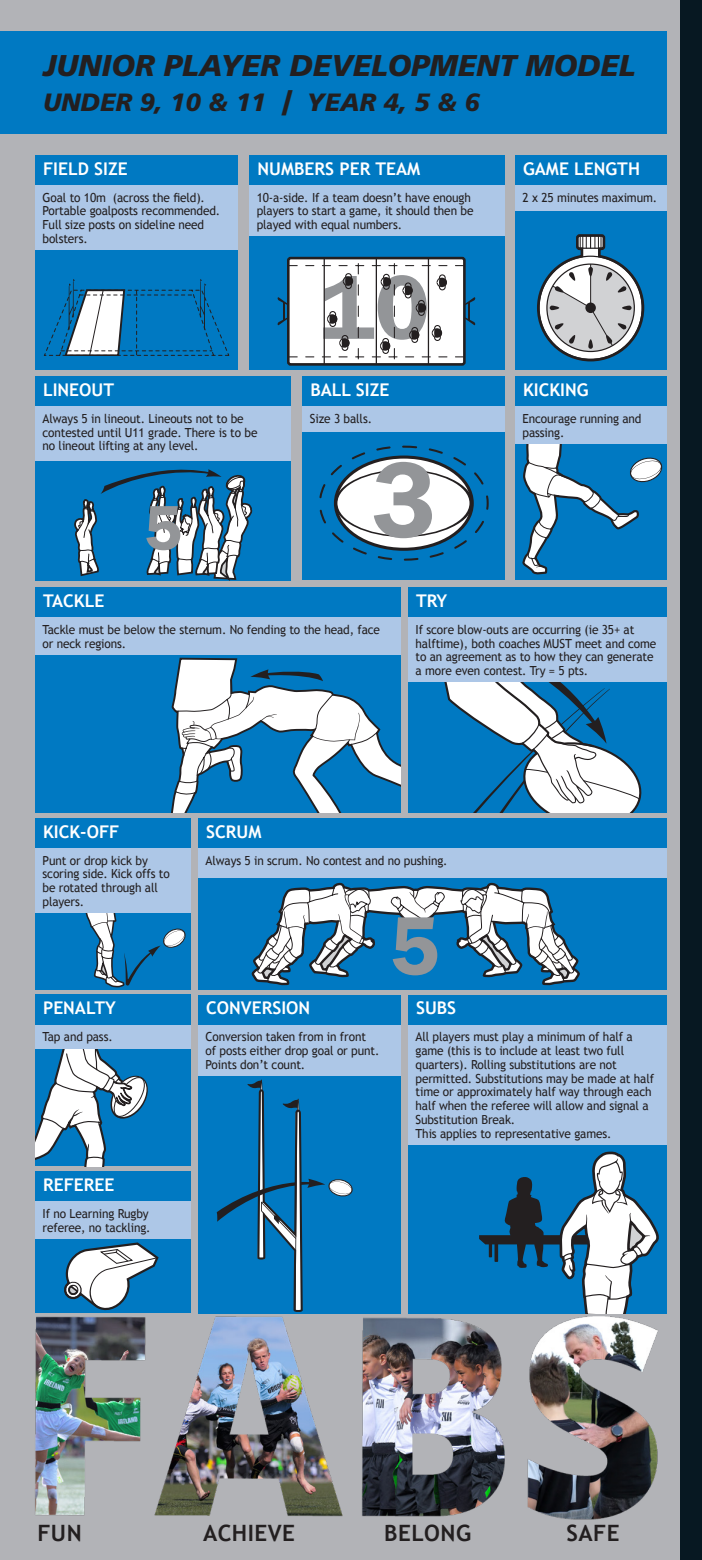
<style>
.page{position:relative;width:702px;height:1560px;background:#fff}
.page>*{position:absolute;margin:0;border:0;box-sizing:border-box;transform-origin:0 0}
.t1{font:italic 900 30px "Frutiger";color:#231f20}
.t2{font:italic 900 25px "Frutiger";color:#231f20}
.t3{font:700 22.5px "Trebuchet MS";letter-spacing:.02em;color:#231f20}
.t4{font:700 17.5px "Trebuchet MS";color:#fff}
.t5{font:12.5px/13.8px "Trebuchet MS";letter-spacing:-.01em;color:#231f20;scale:.95 1}
.s1{font-size:35px}
</style>
<div class="page">
<div style="left:0;top:0;width:702px;height:1559px;background:#b2b3b7"></div>
<div style="left:680px;top:0;width:22px;height:1559px;background:#071822"></div>
<div style="left:0;top:31px;width:666px;height:102px;background:#0079c2"></div>
<div style="left:35px;top:155px;width:202px;height:215px;background:#0079c2"></div>
<div style="left:198px;top:994px;width:202px;height:319px;background:#0079c2"></div>
<div style="left:35px;top:376px;width:256px;height:204px;background:#0079c2"></div>
<div style="left:35px;top:587px;width:365px;height:225px;background:#0079c2"></div>
<svg style="left:171px;top:657px;width:229px;height:155px"></svg>
<div style="left:408px;top:587px;width:258px;height:225px;background:#0079c2"></div>
<svg style="left:444px;top:682px;width:198px;height:130px"></svg>
<div style="left:198px;top:818px;width:468px;height:171px;background:#0079c2"></div>
<div style="left:515px;top:155px;width:151px;height:215px;background:#0079c2"></div>
<div style="left:249px;top:155px;width:256px;height:215px;background:#0079c2"></div>
<svg style="left:44px;top:279px;width:185px;height:76px"></svg>
<div style="left:288px;top:258px;width:176px;height:106px;background:#fff;border-radius:2px"></div>
<div style="left:287px;top:257px;width:178px;height:108px;border:3px solid #231f20;border-radius:2px"></div>
<hr style="left:375px;top:259px;width:2px;height:104px;background:#231f20">
<hr style="left:323px;top:259px;width:2px;height:104px;background:#231f20">
<hr style="left:428px;top:259px;width:1px;height:104px;background:#231f20">
<svg style="left:277px;top:296px;width:11px;height:30px"></svg>
<svg style="left:464px;top:296px;width:12px;height:30px"></svg>
<svg style="left:322px;top:263px;width:125px;height:96px"></svg>
<div style="left:35px;top:185px;width:202px;height:65px;background:#adc7e7"></div>
<div style="left:198px;top:1024px;width:202px;height:51px;background:#adc7e7"></div>
<div style="left:35px;top:818px;width:156px;height:171px;background:#0079c2"></div>
<svg style="left:85px;top:913px;width:101px;height:75px"></svg>
<div style="left:35px;top:994px;width:156px;height:171px;background:#0079c2"></div>
<svg style="left:35px;top:1048px;width:113px;height:117px"></svg>
<div style="left:35px;top:848px;width:156px;height:65px;background:#adc7e7"></div>
<div style="left:35px;top:1024px;width:156px;height:24px;background:#adc7e7"></div>
<div style="left:515px;top:376px;width:151px;height:204px;background:#0079c2"></div>
<svg style="left:522px;top:443px;width:140px;height:132px"></svg>
<div style="left:515px;top:406px;width:151px;height:37px;background:#adc7e7"></div>
<div style="left:408px;top:994px;width:258px;height:319px;background:#0079c2"></div>
<svg style="left:479px;top:1151px;width:180px;height:153px"></svg>
<div style="left:408px;top:1024px;width:258px;height:120px;background:#adc7e7"></div>
<div style="left:35px;top:406px;width:256px;height:55px;background:#adc7e7"></div>
<div style="left:35px;top:617px;width:365px;height:37px;background:#adc7e7"></div>
<div style="left:408px;top:617px;width:258px;height:65px;background:#adc7e7"></div>
<div style="left:198px;top:848px;width:468px;height:29px;background:#adc7e7"></div>
<div style="left:515px;top:185px;width:151px;height:26px;background:#adc7e7"></div>
<div style="left:249px;top:185px;width:256px;height:51px;background:#adc7e7"></div>
<svg style="left:537px;top:234px;width:108px;height:128px"></svg>
<svg style="left:74px;top:469px;width:179px;height:111px"></svg>
<svg style="left:251px;top:882px;width:329px;height:103px"></svg>
<div style="left:303px;top:376px;width:202px;height:204px;background:#0079c2"></div>
<div style="left:303px;top:406px;width:202px;height:26px;background:#adc7e7"></div>
<svg style="left:319px;top:445px;width:170px;height:116px"></svg>
<svg style="left:217px;top:1079px;width:136px;height:225px"></svg>
<div style="left:35px;top:1171px;width:156px;height:142px;background:#0079c2"></div>
<div style="left:35px;top:1201px;width:156px;height:37px;background:#adc7e7"></div>
<svg style="left:64px;top:1242px;width:95px;height:62px"></svg>
<img style="left:35px;top:1304px;width:632px;height:216px">
<p class="t1" style="left:43px;top:48px;width:594px">JUNIOR PLAYER DEVELOPMENT MODEL</p>
<p class="t2" style="left:43px;top:87px;width:438px">UNDER 9, 10 &amp; 11 <span class="s1">/</span> YEAR 4, 5 &amp; 6</p>
<p class="t4" style="left:43px;top:157px;width:86px">FIELD SIZE</p>
<p class="t5" style="left:43px;top:190px;width:188px">Goal to 10m (across the field).<br>Portable goalposts recommended.<br>Full size posts on sideline need bolsters.</p>
<p class="t4" style="left:257px;top:157px;width:164px">NUMBERS PER TEAM</p>
<p class="t4" style="left:523px;top:157px;width:118px">GAME LENGTH</p>
<p class="t5" style="left:257px;top:190px;width:227px">10-a-side. If a team doesn’t have enough</p>
<p class="t5" style="left:522px;top:190px;width:143px">2 x 25 minutes maximum.</p>
<p class="t5" style="left:257px;top:204px;width:230px">players to start a game, it should then be played with equal numbers.</p>
<p class="t4" style="left:43px;top:378px;width:73px">LINEOUT</p>
<p class="t5" style="left:43px;top:411px;width:228px">Always 5 in lineout. Lineouts not to be contested until U11 grade. There is to be no lineout lifting at any level.</p>
<p class="t4" style="left:310px;top:378px;width:81px">BALL SIZE</p>
<p class="t5" style="left:310px;top:411px;width:67px">Size 3 balls.</p>
<p class="t4" style="left:43px;top:589px;width:63px">TACKLE</p>
<p class="t4" style="left:416px;top:589px;width:33px">TRY</p>
<p class="t4" style="left:523px;top:378px;width:67px">KICKING</p>
<p class="t5" style="left:522px;top:411px;width:127px">Encourage running and passing.</p>
<p class="t5" style="left:43px;top:622px;width:357px">Tackle must be below the sternum. No fending to the head, face or neck regions.</p>
<p class="t5" style="left:415px;top:622px;width:255px">If score blow-outs are occurring (ie 35+ at halftime), both coaches MUST meet and come to an agreement as to how they can generate a more even contest. Try = 5 pts.</p>
<p class="t4" style="left:43px;top:820px;width:78px">KICK-OFF</p>
<p class="t5" style="left:43px;top:853px;width:135px">Punt or drop kick by scoring side. Kick offs to be rotated through all players.</p>
<p class="t4" style="left:206px;top:820px;width:57px">SCRUM</p>
<p class="t5" style="left:206px;top:853px;width:256px">Always 5 in scrum. No contest and no pushing.</p>
<p class="t4" style="left:43px;top:997px;width:74px">PENALTY</p>
<p class="t5" style="left:43px;top:1030px;width:75px">Tap and pass.</p>
<p class="t4" style="left:43px;top:1173px;width:73px">REFEREE</p>
<p class="t5" style="left:43px;top:1206px;width:115px">If no Learning Rugby referee, no tackling.</p>
<p class="t4" style="left:206px;top:997px;width:106px">CONVERSION</p>
<p class="t5" style="left:206px;top:1030px;width:184px">Conversion taken from in front of posts either drop goal or punt.<br>Points don’t count.</p>
<p class="t4" style="left:416px;top:997px;width:42px">SUBS</p>
<p class="t5" style="left:415px;top:1030px;width:253px">All players must play a minimum of half a game (this is to include at least two full quarters). Rolling substitutions are not permitted. Substitutions may be made at half time or approximately half way through each half when the referee will allow and signal a Substitution Break.<br>This applies to representative games.</p>
<p class="t3" style="left:37px;top:1518px;width:46px">FUN</p>
<p class="t3" style="left:203px;top:1518px;width:93px">ACHIEVE</p>
<p class="t3" style="left:384px;top:1518px;width:88px">BELONG</p>
<p class="t3" style="left:566px;top:1518px;width:55px">SAFE</p>
</div>
